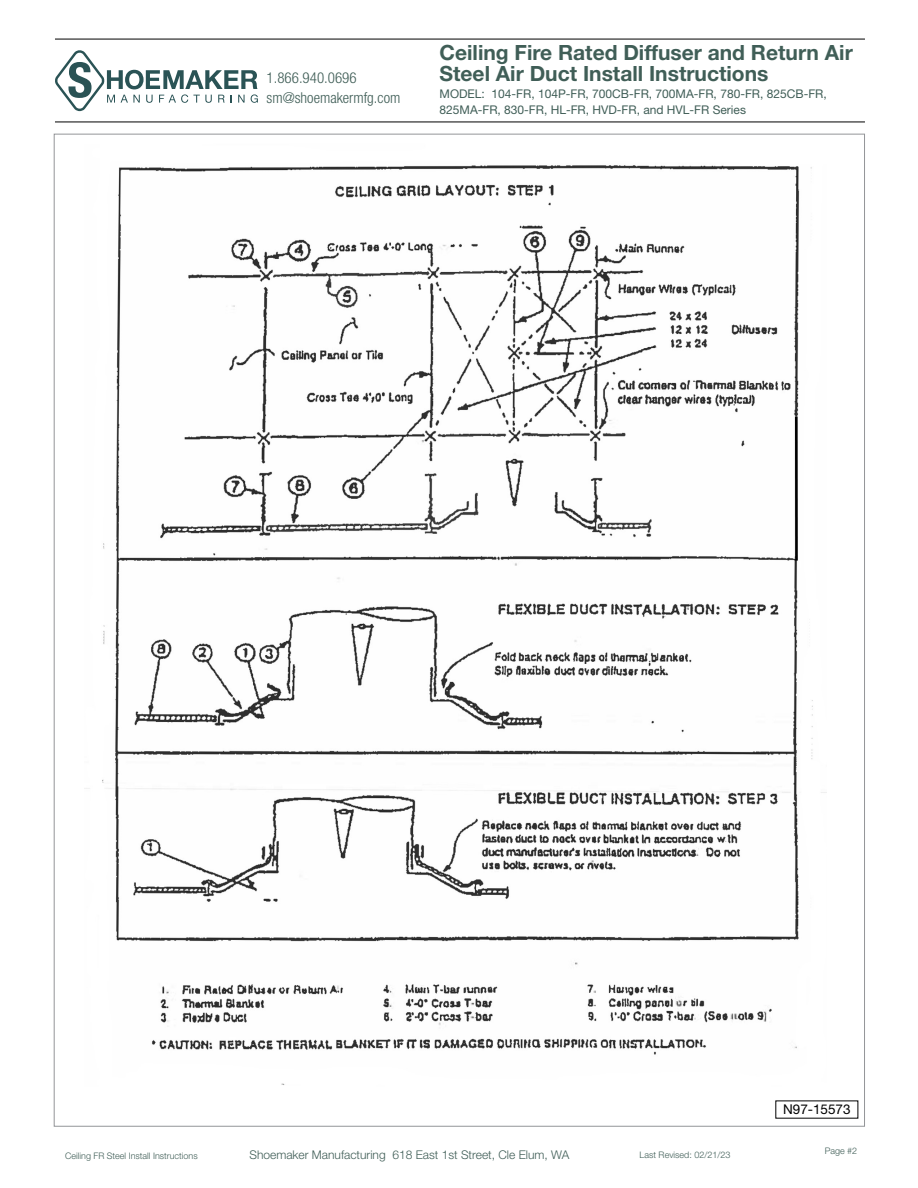
<style>
.page{position:relative;width:918px;height:1188px;background:#fff}
.page>*{position:absolute;margin:0;border:0;box-sizing:border-box;transform-origin:0 0}
.t1{font:700 21px/21px "Helvetica Neue LT Std";color:#405e57}
.t2{font:300 condensed 15px/19.5px "Helvetica Neue LT Std";color:#405e57}
.t3{font:13.5px "Helvetica Neue LT Std";color:#000}
.t4{font:12px/16.5px "Helvetica Neue LT Std";color:#405e57}
.t5{font:300 12px "Helvetica Neue LT Std";color:#405e57}
.t6{font:300 9px "Helvetica Neue LT Std";color:#405e57}
</style>
<div class="page">
<svg style="left:55px;top:50px;width:203px;height:61px"></svg>
<hr style="left:55px;top:39px;width:810px;height:1px;background:#000">
<hr style="left:55px;top:122px;width:810px;height:1px;background:#000">
<img style="left:84px;top:165px;width:742px;height:920px">
<p class="t2" style="left:267px;top:68px;width:135px">1.866.940.0696 sm@shoemakermfg.com</p>
<h1 class="t1" style="left:440px;top:42px;width:415px">Ceiling Fire Rated Diffuser and Return Air<br>Steel Air Duct Install Instructions</h1>
<p class="t4" style="left:440px;top:85px;width:389px">MODEL: 104-FR, 104P-FR, 700CB-FR, 700MA-FR, 780-FR, 825CB-FR,<br>825MA-FR, 830-FR, HL-FR, HVD-FR, and HVL-FR Series</p>
<p class="t6" style="left:65px;top:1150px;width:134px">Ceiling FR Steel Install Instructions</p>
<p class="t5" style="left:249px;top:1147px;width:321px">Shoemaker Manufacturing 618 East 1st Street, Cle Elum, WA</p>
<p class="t6" style="left:640px;top:1149px;width:92px">Last Revised: 02/21/23</p>
<p class="t3" style="left:783px;top:1102px;width:69px">N97-15573</p>
<p class="t6" style="left:825px;top:1146px;width:34px">Page #2</p>
</div>
